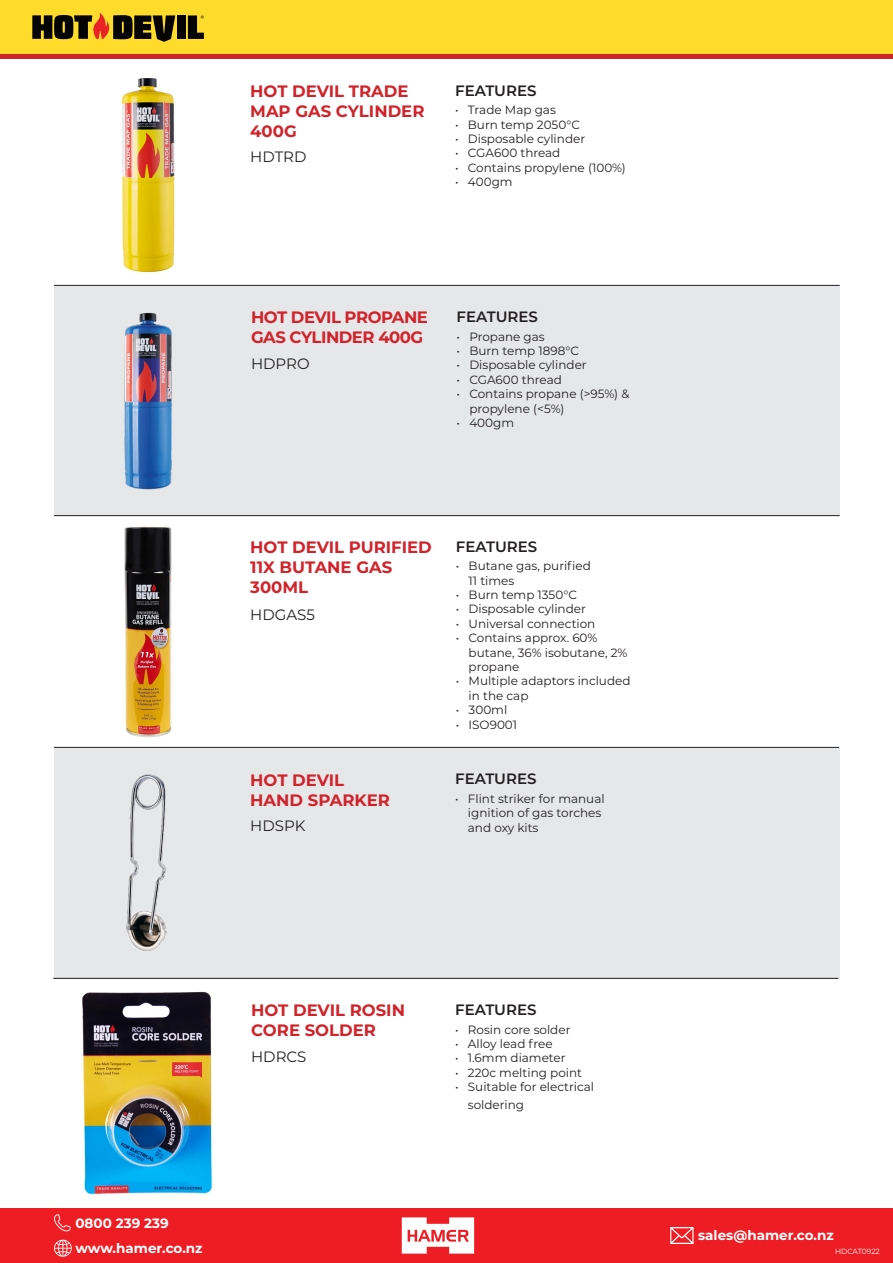
<style>
.page{position:relative;width:893px;height:1263px;background:#fff}
.page>*{position:absolute;margin:0;border:0;box-sizing:border-box;transform-origin:0 0}
.t1{font:700 16.5px/19.8px "Montserrat";color:#d1232a}
.t2{font:700 16.5px/19.8px "Montserrat";letter-spacing:-.03em;color:#d1232a}
.t3{font:600 15px "Montserrat";color:#231f20}
.t4{font:15px "Montserrat";color:#231f20}
.t5{font:700 13.5px "Montserrat";color:#fff}
.t6{font:12px/14.4px "Montserrat";color:#231f20}
.t7{font:7.5px "Montserrat";color:#fff}
</style>
<div class="page">
<div style="left:54px;top:286px;width:786px;height:230px;background:#e6e7e9"></div>
<div style="left:54px;top:747px;width:786px;height:232px;background:#e6e7e9"></div>
<hr style="left:54px;top:285px;width:786px;height:1px;background:#231f20">
<hr style="left:54px;top:515px;width:786px;height:1px;background:#231f20">
<hr style="left:54px;top:747px;width:785px;height:1px;background:#231f20">
<hr style="left:53px;top:978px;width:785px;height:1px;background:#231f20">
<div style="left:0;top:1px;width:893px;height:53px;background:#ffdb2c"></div>
<hr style="left:0;top:55px;width:893px;height:4px;background:#d1232a">
<div style="left:0;top:1208px;width:893px;height:55px;background:#ee1d23"></div>
<img style="left:121px;top:78px;width:54px;height:195px">
<img style="left:124px;top:312px;width:49px;height:178px">
<img style="left:124px;top:526px;width:48px;height:212px">
<img style="left:126px;top:774px;width:41px;height:177px">
<img style="left:82px;top:991px;width:130px;height:203px">
<div style="left:177px;top:15px;width:8px;height:24px;background:#040503"></div>
<svg style="left:32px;top:13px;width:143px;height:29px"></svg>
<svg style="left:188px;top:15px;width:16px;height:24px"></svg>
<svg style="left:402px;top:1217px;width:72px;height:36px"></svg>
<svg style="left:54px;top:1214px;width:17px;height:17px"></svg>
<svg style="left:54px;top:1240px;width:18px;height:17px"></svg>
<svg style="left:670px;top:1227px;width:24px;height:17px"></svg>
<p class="t1" style="left:250px;top:80px;width:176px">HOT DEVIL TRADE<br>MAP GAS CYLINDER<br>400G</p>
<p class="t4" style="left:250px;top:147px;width:58px">HDTRD</p>
<p class="t3" style="left:455px;top:80px;width:83px">FEATURES</p>
<p class="t6" style="left:455px;top:102px;width:102px">• Trade Map gas</p>
<p class="t6" style="left:455px;top:117px;width:127px">• Burn temp 2050°C</p>
<p class="t6" style="left:455px;top:131px;width:132px">• Disposable cylinder</p>
<p class="t6" style="left:455px;top:146px;width:107px">• CGA600 thread</p>
<p class="t6" style="left:455px;top:160px;width:172px">• Contains propylene (100%)</p>
<p class="t6" style="left:455px;top:174px;width:59px">• 400gm</p>
<p class="t2" style="left:251px;top:307px;width:179px">HOT DEVIL PROPANE<br>GAS CYLINDER 400G</p>
<p class="t4" style="left:251px;top:353px;width:60px">HDPRO</p>
<p class="t3" style="left:457px;top:306px;width:83px">FEATURES</p>
<p class="t6" style="left:457px;top:329px;width:90px">• Propane gas</p>
<p class="t6" style="left:457px;top:343px;width:124px">• Burn temp 1898°C</p>
<p class="t6" style="left:457px;top:358px;width:132px">• Disposable cylinder</p>
<p class="t6" style="left:457px;top:372px;width:107px">• CGA600 thread</p>
<p class="t6" style="left:469px;top:386px;width:162px;text-indent:-13px">• Contains propane (&gt;95%) &amp; propylene (&lt;5%)</p>
<p class="t6" style="left:457px;top:415px;width:59px">• 400gm</p>
<p class="t1" style="left:250px;top:536px;width:183px">HOT DEVIL PURIFIED<br>11X BUTANE GAS<br>300ML</p>
<p class="t4" style="left:250px;top:604px;width:66px">HDGAS5</p>
<p class="t1" style="left:250px;top:769px;width:95px">HOT DEVIL</p>
<p class="t1" style="left:250px;top:789px;width:141px">HAND SPARKER</p>
<p class="t4" style="left:250px;top:815px;width:57px">HDSPK</p>
<p class="t3" style="left:456px;top:535px;width:83px">FEATURES</p>
<p class="t6" style="left:469px;top:558px;width:124px;text-indent:-13px">• Butane gas, purified<br>11 times</p>
<p class="t6" style="left:456px;top:587px;width:123px">• Burn temp 1350°C</p>
<p class="t6" style="left:456px;top:601px;width:132px">• Disposable cylinder</p>
<p class="t6" style="left:456px;top:616px;width:141px">• Universal connection</p>
<p class="t6" style="left:469px;top:630px;width:160px;text-indent:-13px">• Contains approx. 60% butane, 36% isobutane, 2% propane</p>
<p class="t6" style="left:469px;top:673px;width:163px;text-indent:-13px">• Multiple adaptors included in the cap</p>
<p class="t6" style="left:456px;top:702px;width:53px">• 300ml</p>
<p class="t6" style="left:456px;top:717px;width:63px">• ISO9001</p>
<p class="t3" style="left:455px;top:768px;width:83px">FEATURES</p>
<p class="t6" style="left:468px;top:791px;width:138px;text-indent:-13px">• Flint striker for manual ignition of gas torches and oxy kits</p>
<p class="t1" style="left:251px;top:1000px;width:155px">HOT DEVIL ROSIN<br>CORE SOLDER</p>
<p class="t4" style="left:251px;top:1047px;width:57px">HDRCS</p>
<p class="t5" style="left:75px;top:1213px;width:95px">0800 239 239</p>
<p class="t5" style="left:75px;top:1238px;width:129px">www.hamer.co.nz</p>
<p class="t3" style="left:455px;top:999px;width:83px">FEATURES</p>
<p class="t6" style="left:455px;top:1022px;width:117px">• Rosin core solder</p>
<p class="t6" style="left:455px;top:1036px;width:99px">• Alloy lead free</p>
<p class="t6" style="left:455px;top:1050px;width:112px">• 1.6mm diameter</p>
<p class="t6" style="left:455px;top:1065px;width:128px">• 220c melting point</p>
<p class="t6" style="left:468px;top:1077px;width:128px;line-height:18px;text-indent:-13px">• Suitable for electrical soldering</p>
<p class="t5" style="left:698px;top:1226px;width:137px">sales@hamer.co.nz</p>
<p class="t7" style="left:835px;top:1246px;width:46px">HDCAT0922</p>
</div>
